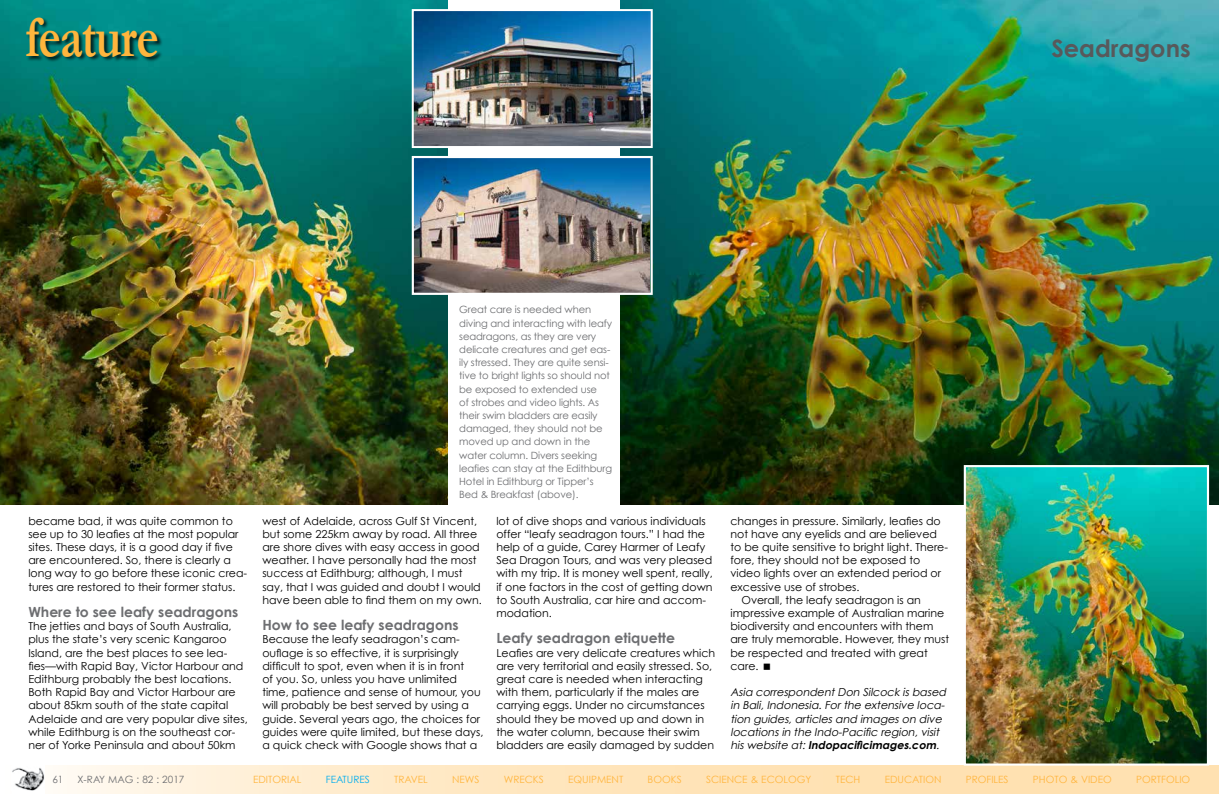
<style>
.page{position:relative;width:1219px;height:794px;background:#fff}
.page>*{position:absolute;margin:0;border:0;box-sizing:border-box;transform-origin:0 0}
.t1{font:700 60px "Garamond";letter-spacing:-.025em;color:#ffb53d;scale:.8 1}
.t2{font:700 24px "Century Gothic";color:#58595b}
.t3{font:700 14px "Century Gothic";color:#6d6e71}
.t4{font:11px/13.2px "Century Gothic";color:#000}
.t5{font:italic 11px/13.2px "Century Gothic";color:#000}
.t6{font:10px/13.2px "Century Gothic";letter-spacing:-.01em;color:#6d6e71}
.t7{font:10px "Century Gothic";color:#ffb53d}
.t8{font:10px "Century Gothic";color:#00aeef}
.s1{font-weight:700}
</style>
<div class="page">
<svg style="left:58px;top:765px;width:1161px;height:29px;background:#ffe7c1"></svg>
<img style="left:12px;top:768px;width:32px;height:22px">
<img style="left:621px;top:0;width:598px;height:505px">
<img style="left:0;top:0;width:448px;height:505px">
<div style="left:26px;top:17px;width:137px;height:46px;background:#000;opacity:.75"></div>
<img style="left:967px;top:468px;width:239px;height:294px">
<div style="left:964px;top:465px;width:245px;height:300px;border:2px solid #fff"></div>
<img style="left:415px;top:12px;width:235px;height:133px">
<div style="left:412px;top:9px;width:241px;height:139px;border:2px solid #fff"></div>
<img style="left:415px;top:159px;width:235px;height:133px">
<div style="left:412px;top:156px;width:241px;height:139px;border:2px solid #fff"></div>
<h1 class="t1" style="left:25px;top:1px;width:169px">feature</h1>
<p class="t4" style="left:28px;top:514px;width:220px">became bad, it was quite common to see up to 30 leafies at the most popular sites. These days, it is a good day if five are encountered. So, there is clearly a long way to go before these iconic crea&shy;tures are restored to their former status.</p>
<p class="t3" style="left:28px;top:603px;width:211px">Where to see leafy seadragons</p>
<p class="t4" style="left:28px;top:619px;width:221px">The jetties and bays of South Australia, plus the state’s very scenic Kangaroo Island, are the best places to see lea&shy;fies—with Rapid Bay, Victor Harbour and Edithburg probably the best locations.<br>Both Rapid Bay and Victor Harbour are about 85km south of the state capital Adelaide and are very popular dive sites, while Edithburg is on the southeast cor&shy;ner of Yorke Peninsula and about 50km</p>
<p class="t6" style="left:459px;top:303px;width:155px">Great care is needed when diving and interacting with leafy seadragons, as they are very delicate creatures and get eas&shy;ily stressed. They are quite sensi&shy;tive to bright lights so should not be exposed to extended use<br>of strobes and video lights. As their swim bladders are easily damaged, they should not be moved up and down in the water column. Divers seeking leafies can stay at the Edithburg<br>Hotel in Edithburg or Tipper’s<br>Bed &amp; Breakfast (above).</p>
<p class="t4" style="left:262px;top:514px;width:221px">west of Adelaide, across Gulf St Vincent, but some 225km away by road. All three are shore dives with easy access in good weather. I have personally had the most success at Edithburg; although, I must say, that I was guided and doubt I would have been able to find them on my own.</p>
<p class="t3" style="left:262px;top:616px;width:198px">How to see leafy seadragons</p>
<p class="t4" style="left:262px;top:632px;width:223px">Because the leafy seadragon’s cam&shy;ouflage is so effective, it is surprisingly difficult to spot, even when it is in front<br>of you. So, unless you have unlimited time, patience and sense of humour, you will probably be best served by using a guide. Several years ago, the choices for guides were quite limited, but these days, a quick check with Google shows that a</p>
<p class="t4" style="left:496px;top:514px;width:218px">lot of dive shops and various individuals offer “leafy seadragon tours.” I had the help of a guide, Carey Harmer of Leafy Sea Dragon Tours, and was very pleased with my trip. It is money well spent, really, if one factors in the cost of getting down to South Australia, car hire and accom&shy;modation.</p>
<p class="t3" style="left:496px;top:629px;width:180px">Leafy seadragon etiquette</p>
<p class="t4" style="left:496px;top:646px;width:220px">Leafies are very delicate creatures which are very territorial and easily stressed. So, great care is needed when interacting with them, particularly if the males are carrying eggs. Under no circumstances should they be moved up and down in the water column, because their swim bladders are easily damaged by sudden</p>
<p class="t4" style="left:730px;top:514px;width:212px">changes in pressure. Similarly, leafies do</p>
<p class="t4" style="left:730px;top:527px;width:208px">not have any eyelids and are believed</p>
<p class="t4" style="left:730px;top:540px;width:219px">to be quite sensitive to bright light. There-</p>
<p class="t4" style="left:730px;top:553px;width:191px">fore, they should not be exposed to</p>
<p class="t4" style="left:730px;top:566px;width:212px">video lights over an extended period or</p>
<p class="t4" style="left:730px;top:580px;width:131px">excessive use of strobes.</p>
<p class="t4" style="left:741px;top:593px;width:181px">Overall, the leafy seadragon is an</p>
<p class="t4" style="left:730px;top:606px;width:215px">impressive example of Australian marine</p>
<p class="t4" style="left:730px;top:619px;width:204px">biodiversity and encounters with them</p>
<p class="t4" style="left:730px;top:632px;width:220px">are truly memorable. However, they must</p>
<p class="t4" style="left:730px;top:646px;width:199px">be respected and treated with great</p>
<p class="t4" style="left:730px;top:659px;width:30px">care.</p>
<p class="t5" style="left:730px;top:685px;width:219px">Asia correspondent Don Silcock is based in Bali, Indonesia. For the extensive loca&shy;tion guides, articles and images on dive locations in the Indo-Pacific region, visit his website at: <span class="s1">Indopacificimages.com</span>.</p>
<h2 class="t2" style="left:1051px;top:33px;width:141px">Seadragons</h2>
<p class="t6" style="left:52px;top:772px;width:13px">61</p>
<p class="t6" style="left:78px;top:772px;width:108px">X-RAY MAG : 82 : 2017</p>
<p class="t7" style="left:253px;top:773px;width:50px">EDITORIAL</p>
<p class="t8" style="left:326px;top:773px;width:46px">FEATURES</p>
<p class="t7" style="left:394px;top:773px;width:35px">TRAVEL</p>
<p class="t7" style="left:452px;top:773px;width:29px">NEWS</p>
<p class="t7" style="left:504px;top:773px;width:42px">WRECKS</p>
<p class="t7" style="left:568px;top:773px;width:57px">EQUIPMENT</p>
<p class="t7" style="left:648px;top:773px;width:36px">BOOKS</p>
<p class="t7" style="left:706px;top:773px;width:107px">SCIENCE &amp; ECOLOGY</p>
<p class="t7" style="left:836px;top:773px;width:26px">TECH</p>
<p class="t7" style="left:885px;top:773px;width:58px">EDUCATION</p>
<p class="t7" style="left:966px;top:773px;width:44px">PROFILES</p>
<p class="t7" style="left:1033px;top:773px;width:80px">PHOTO &amp; VIDEO</p>
<p class="t7" style="left:1136px;top:773px;width:56px">PORTFOLIO</p>
</div>
